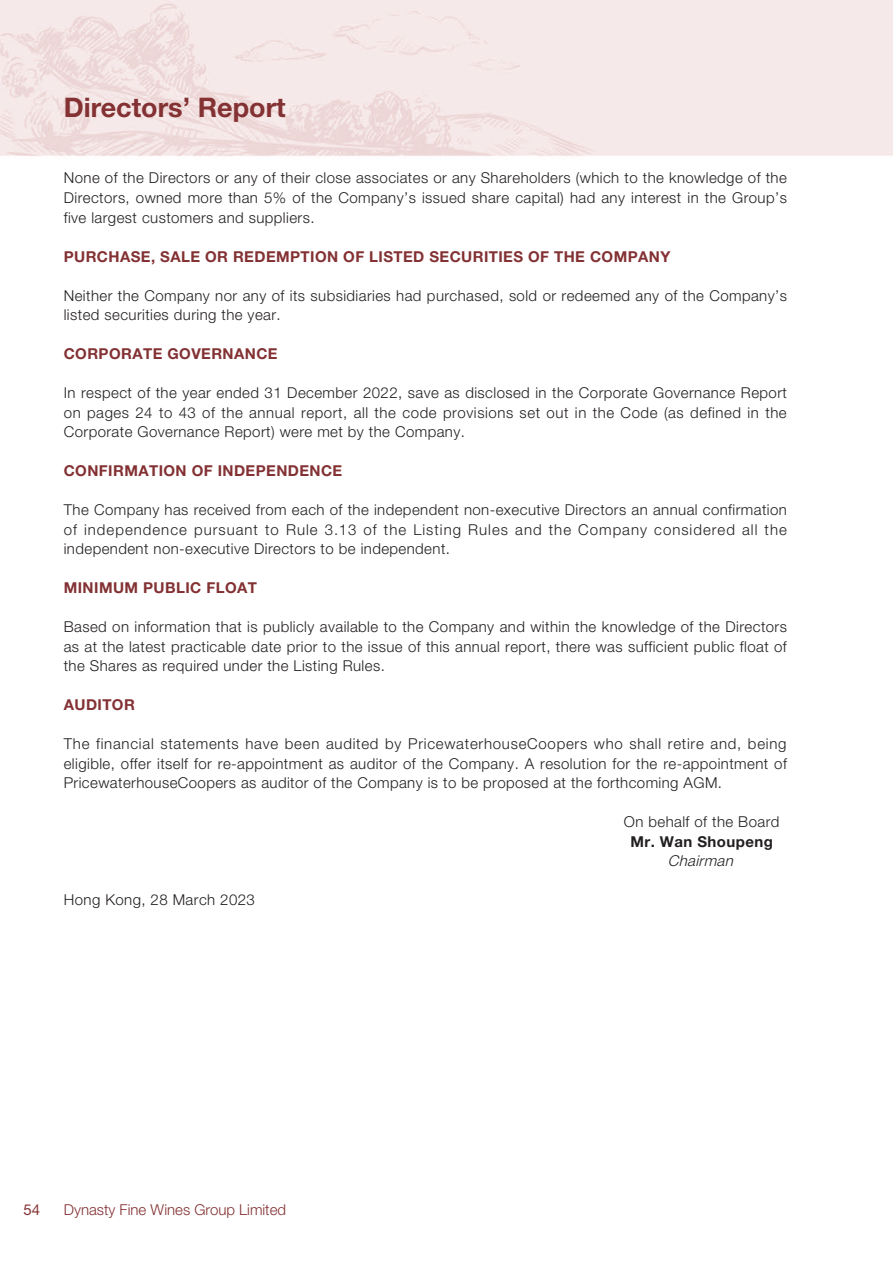
<style>
.page{position:relative;width:893px;height:1263px;background:#fff}
.page>*{position:absolute;margin:0;border:0;box-sizing:border-box;transform-origin:0 0}
.t1{font:700 27px "Helvetica Neue LT Std";color:#833133}
._00_Body_text{font:300 15px/19.5px "Helvetica Neue LT Std";letter-spacing:.03em;color:#231f20;text-align:justify}
._01_Heading_1{font:700 15px "Helvetica Neue LT Std";letter-spacing:.03em;color:#833133}
.t2{font:300 15px "Helvetica Neue LT Std";color:#833133}
._00_Body_text-2{font:700 15px "Helvetica Neue LT Std";letter-spacing:.03em;color:#231f20}
._00_Body_text-3{font:italic 300 15px "Helvetica Neue LT Std";color:#231f20}
.t3{font:15px "Helvetica Neue LT Std";color:#833133}
</style>
<div class="page">
<img style="left:0;top:0;width:893px;height:157px">
<h1 class="t1" style="left:64px;top:91px;width:223px">Directors’ Report</h1>
<p class="_00_Body_text" style="left:64px;top:168px;width:725px">None of the Directors or any of their close associates or any Shareholders (which to the knowledge of the Directors, owned more than 5% of the Company’s issued share capital) had any interest in the Group’s five largest customers and suppliers.</p>
<p class="_01_Heading_1" style="left:64px;top:247px;width:608px">PURCHASE, SALE OR REDEMPTION OF LISTED SECURITIES OF THE COMPANY</p>
<p class="_00_Body_text" style="left:64px;top:285px;width:725px">Neither the Company nor any of its subsidiaries had purchased, sold or redeemed any of the Company’s listed securities during the year.</p>
<p class="_01_Heading_1" style="left:64px;top:344px;width:215px">CORPORATE GOVERNANCE</p>
<p class="_00_Body_text" style="left:64px;top:383px;width:725px">In respect of the year ended 31 December 2022, save as disclosed in the Corporate Governance Report on pages 24 to 43 of the annual report, all the code provisions set out in the Code (as defined in the Corporate Governance Report) were met by the Company.</p>
<p class="_01_Heading_1" style="left:64px;top:461px;width:280px">CONFIRMATION OF INDEPENDENCE</p>
<p class="_00_Body_text" style="left:64px;top:500px;width:725px">The Company has received from each of the independent non-executive Directors an annual confirmation of independence pursuant to Rule 3.13 of the Listing Rules and the Company considered all the independent non-executive Directors to be independent.</p>
<p class="_01_Heading_1" style="left:64px;top:578px;width:195px">MINIMUM PUBLIC FLOAT</p>
<p class="_00_Body_text" style="left:64px;top:617px;width:725px">Based on information that is publicly available to the Company and within the knowledge of the Directors as at the latest practicable date prior to the issue of this annual report, there was sufficient public float of the Shares as required under the Listing Rules.</p>
<p class="_01_Heading_1" style="left:64px;top:695px;width:73px">AUDITOR</p>
<p class="_00_Body_text" style="left:64px;top:734px;width:725px">The financial statements have been audited by PricewaterhouseCoopers who shall retire and, being eligible, offer itself for re-appointment as auditor of the Company. A resolution for the re-appointment of PricewaterhouseCoopers as auditor of the Company is to be proposed at the forthcoming AGM.</p>
<p class="_00_Body_text" style="left:624px;top:812px;width:157px">On behalf of the Board</p>
<p class="_00_Body_text-2" style="left:630px;top:832px;width:144px">Mr. Wan Shoupeng</p>
<p class="_00_Body_text-3" style="left:668px;top:851px;width:71px">Chairman</p>
<p class="_00_Body_text" style="left:64px;top:890px;width:193px">Hong Kong, 28 March 2023</p>
<p class="t3" style="left:24px;top:1200px;width:18px">54</p>
<p class="t2" style="left:64px;top:1201px;width:224px">Dynasty Fine Wines Group Limited</p>
</div>
